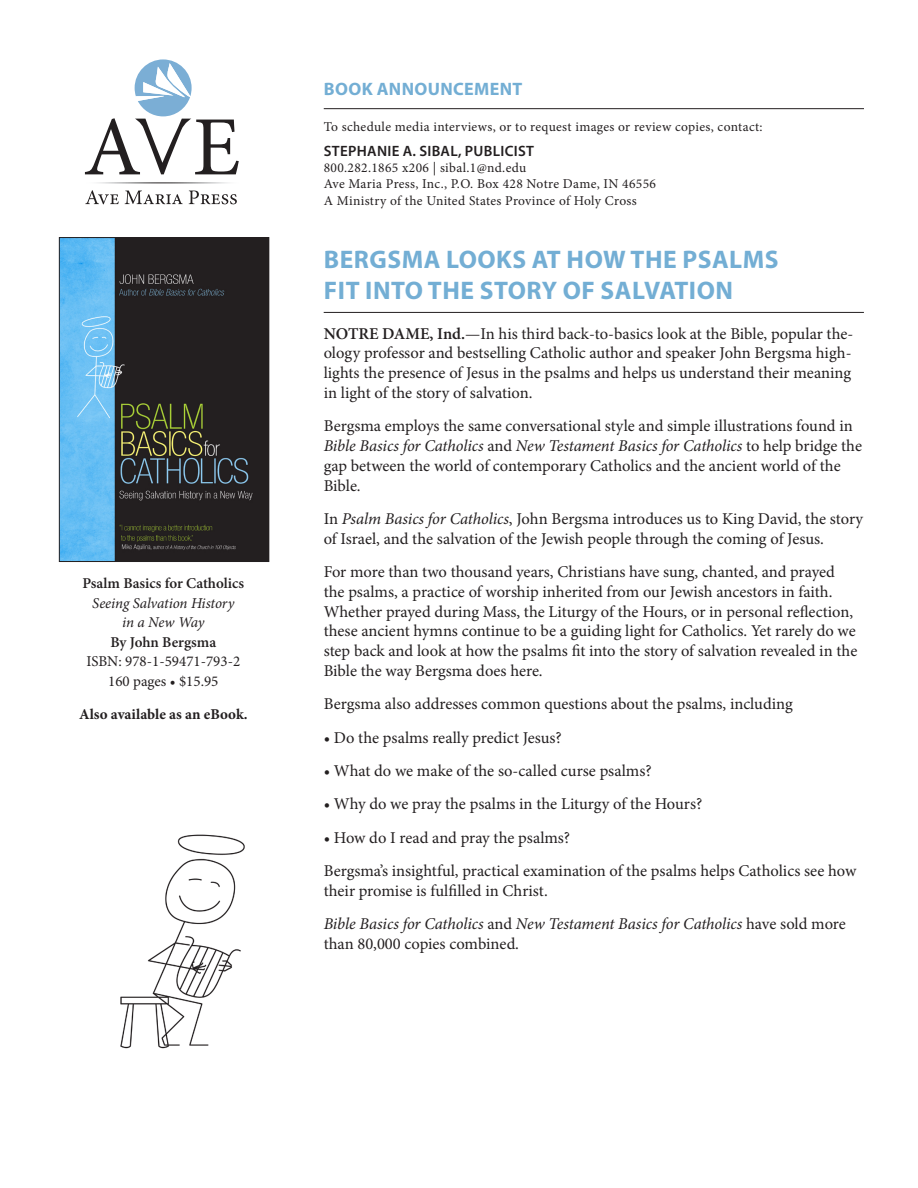
<style>
.page{position:relative;width:918px;height:1188px;background:#fff}
.page>*{position:absolute;margin:0;border:0;box-sizing:border-box;transform-origin:0 0}
.Headline{font:700 25.5px/30.6px "Myriad Pro";letter-spacing:.02em;color:#73aed4}
.Announcement__Title{font:700 18px "Myriad Pro";letter-spacing:.02em;color:#73aed4}
.Body_Copy{font:16.5px/19.8px "Minion Pro";color:#231f20}
.Body_Copy-2{font:italic 16.5px/19.8px "Minion Pro";letter-spacing:-.01em;color:#231f20}
.Book_Info__Title{font:italic 15px/19.5px "Minion Pro";letter-spacing:-.01em;color:#231f20;text-align:center}
.Book_Info__Author{font:15px/19.5px "Minion Pro";color:#231f20;text-align:center}
.Publicist_Title{font:600 15px "Myriad Pro";letter-spacing:.02em;color:#231f20}
.Book_Info__Additiona{font:700 15px "Minion Pro";color:#231f20}
.Announcement__Copy{font:13.5px "Minion Pro";letter-spacing:.025em;color:#231f20}
.s1{font-weight:600;font-style:normal}
.s2{font-weight:600}
.s3{font-style:italic}
.s4{font-style:normal}
</style>
<div class="page">
<svg style="left:85px;top:59px;width:154px;height:115px"></svg>
<svg style="left:85px;top:190px;width:34px;height:14px"></svg>
<svg style="left:125px;top:191px;width:58px;height:13px"></svg>
<svg style="left:189px;top:191px;width:48px;height:13px"></svg>
<img style="left:61px;top:239px;width:206px;height:321px">
<div style="left:59px;top:237px;width:210px;height:325px;border:1px solid #231f20"></div>
<hr style="left:324px;top:312px;width:540px;height:1px;background:#231f20">
<hr style="left:324px;top:108px;width:540px;height:1px;background:#231f20">
<img style="left:120px;top:834px;width:125px;height:215px">
<p class="Book_Info__Title" style="left:82px;top:573px;width:163px"><span class="s1">Psalm Basics for Catholics<br></span>Seeing Salvation History<br>in a New Way</p>
<p class="Book_Info__Author" style="left:86px;top:632px;width:155px"><span class="s2">By John Bergsma<br></span>ISBN: 978-1-59471-793-2<br>160 pages • $15.95</p>
<p class="Book_Info__Additiona" style="left:79px;top:703px;width:170px">Also available as an eBook.</p>
<p class="Announcement__Title" style="left:324px;top:77px;width:200px">BOOK ANNOUNCEMENT</p>
<p class="Announcement__Copy" style="left:324px;top:118px;width:440px">To schedule media interviews, or to request images or review copies, contact:</p>
<p class="Publicist_Title" style="left:324px;top:141px;width:212px">STEPHANIE A. SIBAL, PUBLICIST</p>
<p class="Announcement__Copy" style="left:324px;top:159px;width:204px">800.282.1865 x206 | sibal.1@nd.edu</p>
<p class="Announcement__Copy" style="left:324px;top:175px;width:334px">Ave Maria Press, Inc., P.O. Box 428 Notre Dame, IN 46556</p>
<p class="Announcement__Copy" style="left:324px;top:191px;width:314px">A Ministry of the United States Province of Holy Cross</p>
<p class="Headline" style="left:324px;top:243px;width:456px">BERGSMA LOOKS AT HOW THE PSALMS<br>FIT INTO THE STORY OF SALVATION</p>
<p class="Body_Copy" style="left:324px;top:324px;width:531px"><span class="s2">NOTRE DAME, Ind.</span>—In his third back-to-basics look at the Bible, popular the&shy;ology professor and bestselling Catholic author and speaker John Bergsma high&shy;lights the presence of Jesus in the psalms and helps us understand their meaning in light of the story of salvation.</p>
<p class="Body_Copy" style="left:324px;top:416px;width:540px">Bergsma employs the same conversational style and simple illustrations found in <span class="s3">Bible Basics for Catholics</span> and <span class="s3">New Testament Basics for Catholics</span> to help bridge the gap between the world of contemporary Catholics and the ancient world of the Bible.</p>
<p class="Body_Copy" style="left:324px;top:509px;width:541px">In <span class="s3">Psalm Basics for Catholics</span>, John Bergsma introduces us to King David, the story of Israel, and the salvation of the Jewish people through the coming of Jesus.</p>
<p class="Body_Copy" style="left:324px;top:562px;width:535px">For more than two thousand years, Christians have sung, chanted, and prayed the psalms, a practice of worship inherited from our Jewish ancestors in faith.<br>Whether prayed during Mass, the Liturgy of the Hours, or in personal reflection, these ancient hymns continue to be a guiding light for Catholics. Yet rarely do we step back and look at how the psalms fit into the story of salvation revealed in the Bible the way Bergsma does here.</p>
<p class="Body_Copy" style="left:324px;top:694px;width:471px">Bergsma also addresses common questions about the psalms, including</p>
<p class="Body_Copy" style="left:324px;top:728px;width:240px">• Do the psalms really predict Jesus?</p>
<p class="Body_Copy" style="left:324px;top:761px;width:329px">• What do we make of the so-called curse psalms?</p>
<p class="Body_Copy" style="left:324px;top:794px;width:380px">• Why do we pray the psalms in the Liturgy of the Hours?</p>
<p class="Body_Copy" style="left:324px;top:828px;width:248px">• How do I read and pray the psalms?</p>
<p class="Body_Copy" style="left:324px;top:861px;width:534px">Bergsma’s insightful, practical examination of the psalms helps Catholics see how their promise is fulfilled in Christ.</p>
<p class="Body_Copy-2" style="left:324px;top:914px;width:524px">Bible Basics for Catholics <span class="s4">and</span> New Testament Basics for Catholics <span class="s4">have sold more than 80,000 copies combined.</span></p>
</div>
